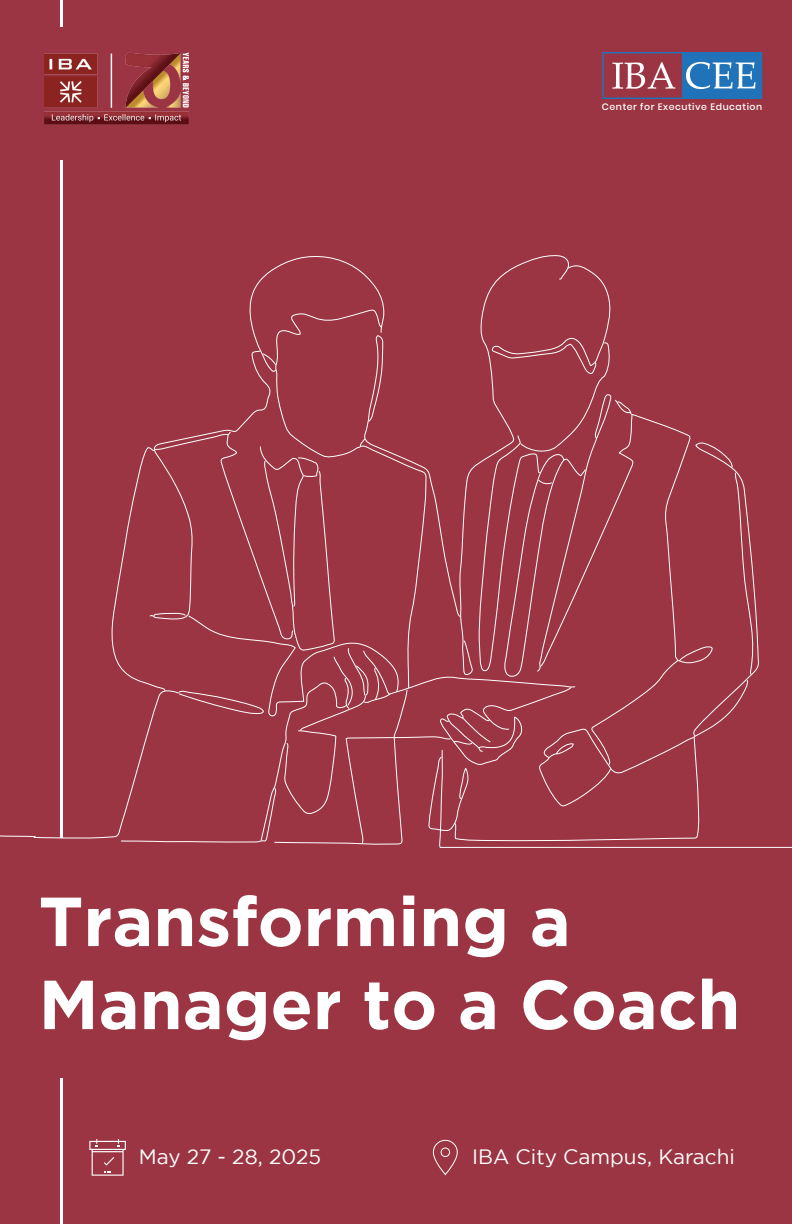
<style>
.page{position:relative;width:792px;height:1224px;background:#9b3543}
.page>*{position:absolute;margin:0;border:0;box-sizing:border-box;transform-origin:0 0}
.t1{font:700 69.2px/83.1px "Gotham";color:#fff}
.t2{font:20.7px "Gotham";color:#fff}
.t3{font:500 9.3px "Poppins";letter-spacing:.06em;color:#fff}
</style>
<div class="page">
<hr style="left:60px;top:1078px;width:3px;height:146px;background:#fff">
<svg style="left:432px;top:1139px;width:26px;height:37px"></svg>
<svg style="left:89px;top:1139px;width:37px;height:37px"></svg>
<hr style="left:60px;top:160px;width:2px;height:677px;background:#fff">
<hr style="left:60px;top:0;width:3px;height:27px;background:#fff">
<svg style="left:0;top:253px;width:792px;height:595px"></svg>
<svg style="left:602px;top:52px;width:160px;height:47px"></svg>
<img style="left:44px;top:52px;width:144px;height:72px">
<p class="t3" style="left:602px;top:101px;width:162px">Center for Executive Education</p>
<h1 class="t1" style="left:39px;top:878px;width:703px">Transforming a<br>Manager to a Coach</h1>
<p class="t2" style="left:139px;top:1146px;width:184px">May 27 - 28, 2025</p>
<p class="t2" style="left:472px;top:1146px;width:264px">IBA City Campus, Karachi</p>
</div>
